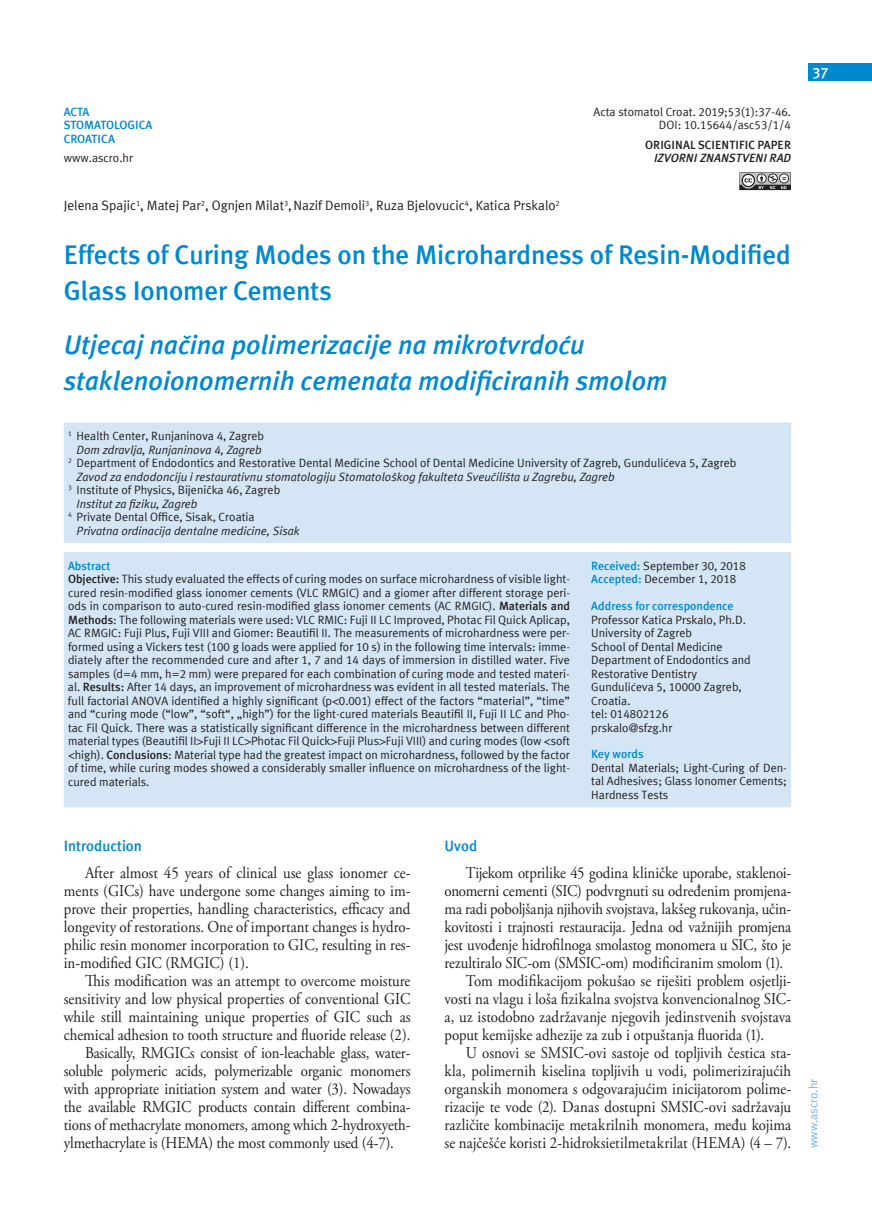
<style>
.page{position:relative;width:872px;height:1212px;background:#fff}
.page>*{position:absolute;margin:0;border:0;box-sizing:border-box;transform-origin:0 0}
.t1{font:italic 700 27px/36px "Meta ASC";color:#0089cf}
.t2{font:700 27px/36px "Meta ASC";letter-spacing:-.005em;color:#0089cf}
.t3{font:16.5px/18px "Adobe Garamond Pro";letter-spacing:-.005em;color:#231f20;text-align:justify;scale:.9 1}
.t4{font:700 15px "Meta ASC";color:#0089cf}
.t5{font:700 15px "Meta ASC";color:#fff}
.t6{font:13.5px "Meta ASC";color:#231f20}
.t7{font:12px/13.5px "Meta ASC";color:#231f20}
.t8{font:italic 12px "Meta ASC";color:#231f20}
.t9{font:700 12px/13.5px "Meta ASC";color:#0089cf}
.t10{font:700 12px "Meta ASC";letter-spacing:.005em;color:#231f20}
.t11{font:italic 700 12px "Meta ASC";letter-spacing:.005em;color:#231f20}
.t12{font:12px "Meta ASC";color:#77b6e4}
.s1{font-weight:700;color:#0089cf}
.s2{font-weight:700}
</style>
<div class="page">
<div style="left:808px;top:64px;width:64px;height:17px;background:#0089cf"></div>
<div style="left:64px;top:422px;width:727px;height:385px;background:#d4e6f6"></div>
<div style="left:64px;top:543px;width:727px;height:9px;background:#fff"></div>
<svg style="left:739px;top:172px;width:52px;height:18px"></svg>
<p class="t9" style="left:64px;top:105px;width:90px">ACTA<br>STOMATOLOGICA<br>CROATICA</p>
<p class="t7" style="left:64px;top:151px;width:71px">www.ascro.hr</p>
<p class="t7" style="left:593px;top:105px;width:199px;text-align:right">Acta stomatol Croat. 2019;53(1):37-46.<br>DOI: 10.15644/asc53/1/4</p>
<p class="t10" style="left:645px;top:138px;width:147px">ORIGINAL SCIENTIFIC PAPER</p>
<p class="t11" style="left:654px;top:151px;width:139px">IZVORNI ZNANSTVENI RAD</p>
<p class="t6" style="left:64px;top:198px;width:497px">Jelena Spajic<sup>1</sup>, Matej Par<sup>2</sup>, Ognjen Milat<sup>3</sup>,Nazif Demoli<sup>3</sup>, Ruza Bjelovucic<sup>4</sup>, Katica Prskalo<sup>2</sup></p>
<h1 class="t2" style="left:64px;top:237px;width:728px">Effects of Curing Modes on the Microhardness of Resin-Modified<br>Glass Ionomer Cements</h1>
<h1 class="t1" style="left:64px;top:327px;width:605px">Utjecaj načina polimerizacije na mikrotvrdoću staklenoionomernih cemenata modificiranih smolom</h1>
<p class="t7" style="left:68px;top:429px;width:197px"><sup>1</sup> Health Center, Runjaninova 4, Zagreb</p>
<p class="t8" style="left:77px;top:443px;width:187px">Dom zdravlja, Runjaninova 4, Zagreb</p>
<p class="t7" style="left:68px;top:456px;width:670px"><sup>2</sup> Department of Endodontics and Restorative Dental Medicine School of Dental Medicine University of Zagreb, Gundulićeva 5, Zagreb</p>
<p class="t8" style="left:77px;top:470px;width:540px">Zavod za endodonciju i restaurativnu stomatologiju Stomatološkog fakulteta Sveučilišta u Zagrebu, Zagreb</p>
<p class="t7" style="left:68px;top:483px;width:214px"><sup>3</sup> Institute of Physics, Bijenička 46, Zagreb</p>
<p class="t8" style="left:77px;top:497px;width:122px">Institut za fiziku, Zagreb</p>
<p class="t7" style="left:68px;top:510px;width:188px"><sup>4</sup> Private Dental Office, Sisak, Croatia</p>
<p class="t8" style="left:77px;top:524px;width:225px">Privatna ordinacija dentalne medicine, Sisak</p>
<p class="t7" style="left:68px;top:559px;width:503px"><span class="s1">Abstract<br></span><span class="s2">Objective:</span> This study evaluated the effects of curing modes on surface microhardness of visible light&shy;cured resin-modified glass ionomer cements (VLC RMGIC) and a giomer after different storage peri&shy;ods in comparison to auto-cured resin-modified glass ionomer cements (AC RMGIC). <span class="s2">Materials and Methods</span>: The following materials were used: VLC RMIC: Fuji II LC Improved, Photac Fil Quick Aplicap, AC RMGIC: Fuji Plus, Fuji VIII and Giomer: Beautifil II. The measurements of microhardness were per&shy;formed using a Vickers test (100 g loads were applied for 10 s) in the following time intervals: imme&shy;diately after the recommended cure and after 1, 7 and 14 days of immersion in distilled water. Five samples (d=4 mm, h=2 mm) were prepared for each combination of curing mode and tested materi&shy;al. <span class="s2">Results:</span> After 14 days, an improvement of microhardness was evident in all tested materials. The full factorial ANOVA identified a highly significant (p&lt;0.001) effect of the factors “material”, “time” and “curing mode (“low”, “soft“, „high”) for the light-cured materials Beautifil II, Fuji II LC and Pho&shy;tac Fil Quick. There was a statistically significant difference in the microhardness between different material types (Beautifil II&gt;Fuji II LC&gt;Photac Fil Quick&gt;Fuji Plus&gt;Fuji VIII) and curing modes (low &lt;soft &lt;high). <span class="s2">Conclusions</span>: Material type had the greatest impact on microhardness, followed by the factor of time, while curing modes showed a considerably smaller influence on microhardness of the light&shy;cured materials.</p>
<p class="t7" style="left:591px;top:559px;width:156px"><span class="s1">Received:</span> September 30, 2018<br><span class="s1">Accepted:</span> December 1, 2018</p>
<p class="t9" style="left:591px;top:599px;width:144px">Address for correspondence</p>
<p class="t7" style="left:591px;top:613px;width:161px">Professor Katica Prskalo, Ph.D.<br>University of Zagreb<br>School of Dental Medicine<br>Department of Endodontics and<br>Restorative Dentistry<br>Gundulićeva 5, 10000 Zagreb,<br>Croatia.<br>tel: 014802126 prskalo@sfzg.hr</p>
<p class="t9" style="left:591px;top:747px;width:54px">Key words</p>
<p class="t7" style="left:591px;top:761px;width:197px;text-align:justify">Dental Materials; Light-Curing of Den&shy;tal Adhesives; Glass Ionomer Cements; Hardness Tests</p>
<p class="t4" style="left:64px;top:837px;width:80px">Introduction</p>
<p class="t3" style="left:64px;top:864px;width:387px;text-indent:21px">After almost 45 years of clinical use glass ionomer ce&shy;ments (GICs) have undergone some changes aiming to im&shy;prove their properties, handling characteristics, efficacy and longevity of restorations. One of important changes is hydro&shy;philic resin monomer incorporation to GIC, resulting in res&shy;in-modified GIC (RMGIC) (1).</p>
<h2 class="t3" style="left:85px;top:972px;width:363px">This modification was an attempt to overcome moisture</h2>
<h2 class="t3" style="left:64px;top:990px;width:387px">sensitivity and low physical properties of conventional GIC</h2>
<h2 class="t3" style="left:64px;top:1008px;width:387px">while still maintaining unique properties of GIC such as</h2>
<h2 class="t3" style="left:64px;top:1026px;width:387px">chemical adhesion to tooth structure and fluoride release (2).</h2>
<h2 class="t3" style="left:85px;top:1044px;width:363px">Basically, RMGICs consist of ion-leachable glass, water-</h2>
<h2 class="t3" style="left:64px;top:1062px;width:387px">soluble polymeric acids, polymerizable organic monomers</h2>
<h2 class="t3" style="left:64px;top:1080px;width:387px">with appropriate initiation system and water (3). Nowadays</h2>
<h2 class="t3" style="left:64px;top:1098px;width:387px">the available RMGIC products contain different combina-</h2>
<h2 class="t3" style="left:64px;top:1116px;width:387px">tions of methacrylate monomers, among which 2-hydroxyeth-</h2>
<h2 class="t3" style="left:64px;top:1134px;width:368px">ylmethacrylate is (HEMA) the most commonly used (4-7).</h2>
<p class="t4" style="left:444px;top:837px;width:34px">Uvod</p>
<h2 class="t3" style="left:466px;top:864px;width:363px">Tijekom otprilike 45 godina kliničke uporabe, staklenoi-</h2>
<h2 class="t3" style="left:444px;top:882px;width:387px">onomerni cementi (SIC) podvrgnuti su određenim promjena-</h2>
<h2 class="t3" style="left:444px;top:900px;width:387px">ma radi poboljšanja njihovih svojstava, lakšeg rukovanja, učin-</h2>
<h2 class="t3" style="left:444px;top:918px;width:386px">kovitosti i trajnosti restauracija. Jedna od važnijih promjena</h2>
<h2 class="t3" style="left:444px;top:936px;width:387px">jest uvođenje hidrofilnoga smolastog monomera u SIC, što je</h2>
<h2 class="t3" style="left:444px;top:954px;width:378px">rezultiralo SIC-om (SMSIC-om) modificiranim smolom (1).</h2>
<h2 class="t3" style="left:466px;top:972px;width:363px">Tom modifikacijom pokušao se riješiti problem osjetlji-</h2>
<h2 class="t3" style="left:444px;top:990px;width:387px">vosti na vlagu i loša fizikalna svojstva konvencionalnog SIC-</h2>
<h2 class="t3" style="left:444px;top:1008px;width:387px">a, uz istodobno zadržavanje njegovih jedinstvenih svojstava</h2>
<h2 class="t3" style="left:444px;top:1026px;width:356px">poput kemijske adhezije za zub i otpuštanja fluorida (1).</h2>
<h2 class="t3" style="left:466px;top:1044px;width:363px">U osnovi se SMSIC-ovi sastoje od topljivih čestica sta-</h2>
<h2 class="t3" style="left:444px;top:1062px;width:387px">kla, polimernih kiselina topljivih u vodi, polimerizirajućih</h2>
<h2 class="t3" style="left:444px;top:1080px;width:387px">organskih monomera s odgovarajućim inicijatorom polime-</h2>
<h2 class="t3" style="left:444px;top:1098px;width:387px">rizacije te vode (2). Danas dostupni SMSIC-ovi sadržavaju</h2>
<h2 class="t3" style="left:444px;top:1116px;width:387px">različite kombinacije metakrilnih monomera, među kojima</h2>
<h2 class="t3" style="left:444px;top:1134px;width:386px">se najčešće koristi 2-hidroksietilmetakrilat (HEMA) (4 – 7).</h2>
<p class="t5" style="left:812px;top:64px;width:18px">37</p>
<p class="t12" style="left:806px;top:1148px;width:71px;rotate:-90deg">www.ascro.hr</p>
</div>
